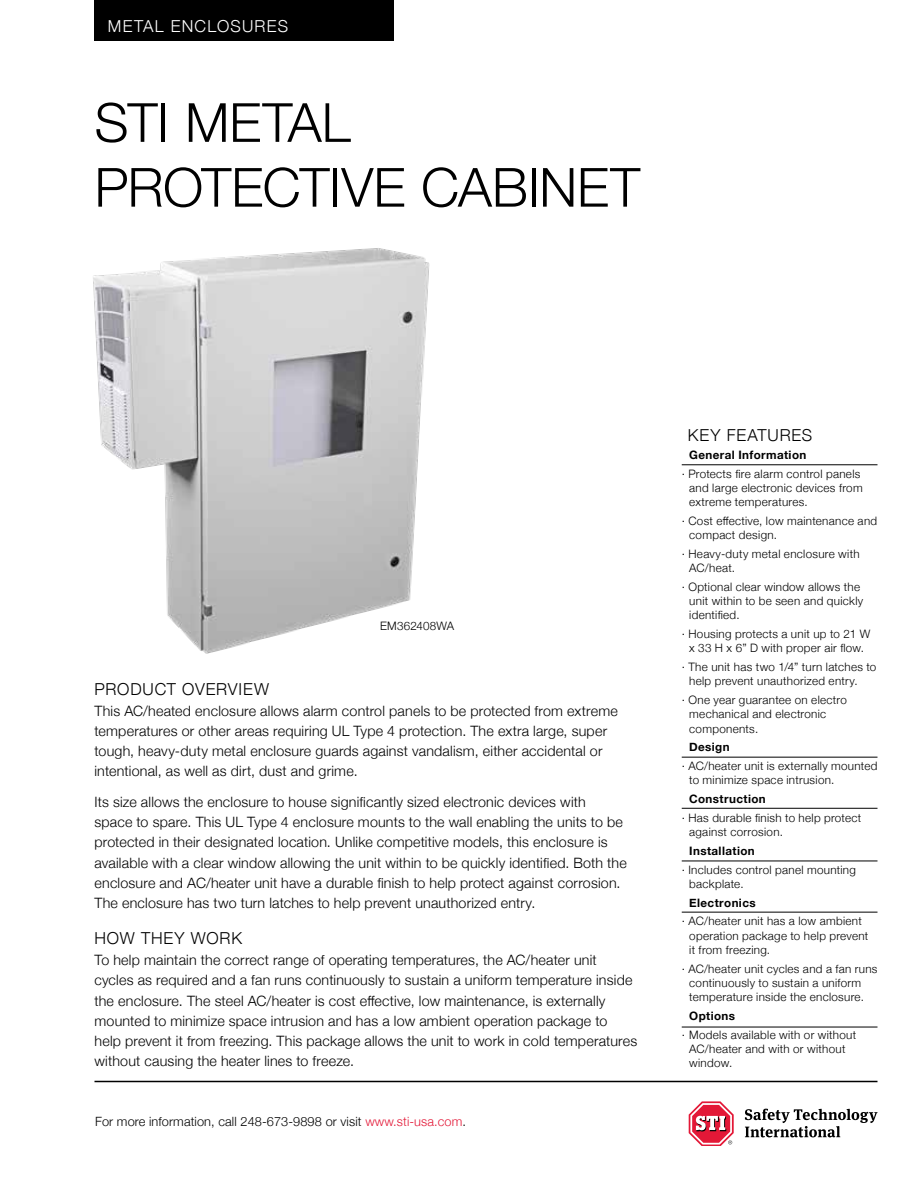
<style>
.page{position:relative;width:918px;height:1188px;background:#fff}
.page>*{position:absolute;margin:0;border:0;box-sizing:border-box;transform-origin:0 0}
.t1{font:300 54px/64.8px "Helvetica Neue";letter-spacing:-.005em;color:#000}
.t2{font:300 16.5px "Helvetica Neue";letter-spacing:.05em;color:#000}
.t3{font:300 16.5px "Helvetica Neue";letter-spacing:.075em;color:#fff}
.t4{font:300 14.25px/20.2px "Helvetica Neue";letter-spacing:.015em;color:#000}
.t5{font:300 12.75px "Helvetica Neue";letter-spacing:.01em;color:#000}
.t6{font:300 11.7px/14.2px "Helvetica Neue";letter-spacing:.025em;color:#000}
.t7{font:700 11.7px "Helvetica Neue";letter-spacing:.035em;color:#000}
.s1{color:#e31837}
</style>
<div class="page">
<div style="left:94px;top:0;width:300px;height:40px;background:#000"></div>
<hr style="left:94px;top:1081px;width:784px;height:1px;background:#000">
<svg style="left:745px;top:1109px;width:133px;height:28px"></svg>
<svg style="left:689px;top:1101px;width:45px;height:45px"></svg>
<hr style="left:682px;top:464px;width:196px;height:1px;background:#000">
<hr style="left:682px;top:757px;width:196px;height:1px;background:#000">
<hr style="left:682px;top:808px;width:196px;height:1px;background:#000">
<hr style="left:682px;top:861px;width:196px;height:1px;background:#000">
<hr style="left:682px;top:1027px;width:196px;height:1px;background:#000">
<hr style="left:682px;top:912px;width:196px;height:1px;background:#000">
<img style="left:93px;top:248px;width:337px;height:406px">
<p class="t3" style="left:108px;top:13px;width:182px">METAL ENCLOSURES</p>
<h1 class="t1" style="left:94px;top:86px;width:547px">STI METAL<br>PROTECTIVE CABINET</h1>
<p class="t6" style="left:380px;top:618px;width:75px">EM362408WA</p>
<p class="t2" style="left:94px;top:675px;width:176px">PRODUCT OVERVIEW</p>
<p class="t4" style="left:94px;top:699px;width:525px">This AC/heated enclosure allows alarm control panels to be protected from extreme temperatures or other areas requiring UL Type 4 protection. The extra large, super tough, heavy-duty metal enclosure guards against vandalism, either accidental or intentional, as well as dirt, dust and grime.</p>
<p class="t4" style="left:94px;top:791px;width:534px">Its size allows the enclosure to house significantly sized electronic devices with space to spare. This UL Type 4 enclosure mounts to the wall enabling the units to be protected in their designated location. Unlike competitive models, this enclosure is available with a clear window allowing the unit within to be quickly identified. Both the enclosure and AC/heater unit have a durable finish to help protect against corrosion.<br>The enclosure has two turn latches to help prevent unauthorized entry.</p>
<p class="t2" style="left:94px;top:925px;width:149px">HOW THEY WORK</p>
<p class="t4" style="left:94px;top:949px;width:544px">To help maintain the correct range of operating temperatures, the AC/heater unit cycles as required and a fan runs continuously to sustain a uniform temperature inside the enclosure. The steel AC/heater is cost effective, low maintenance, is externally mounted to minimize space intrusion and has a low ambient operation package to help prevent it from freezing. This package allows the unit to work in cold temperatures without causing the heater lines to freeze.</p>
<p class="t5" style="left:95px;top:1111px;width:372px">For more information, call 248-673-9898 or visit <span class="s1">www.sti-usa.com</span>.</p>
<p class="t2" style="left:688px;top:422px;width:126px">KEY FEATURES</p>
<p class="t7" style="left:689px;top:445px;width:119px">General Information</p>
<p class="t6" style="left:689px;top:465px;width:175px;text-indent:-7px">· Protects fire alarm control panels and large electronic devices from extreme temperatures.</p>
<p class="t6" style="left:689px;top:513px;width:190px;text-indent:-7px">· Cost effective, low maintenance and compact design.</p>
<p class="t6" style="left:689px;top:546px;width:172px;text-indent:-7px">· Heavy-duty metal enclosure with<br>AC/heat.</p>
<p class="t6" style="left:689px;top:579px;width:176px;text-indent:-7px">· Optional clear window allows the unit within to be seen and quickly identified.</p>
<p class="t6" style="left:682px;top:626px;width:190px;text-align:center">· Housing protects a unit up to 21 W x 33 H x 6” D with proper air flow.</p>
<p class="t6" style="left:689px;top:659px;width:189px;text-indent:-7px">· The unit has two 1/4” turn latches to help prevent unauthorized entry.</p>
<p class="t6" style="left:689px;top:692px;width:159px;text-indent:-7px">· One year guarantee on electro mechanical and electronic components.</p>
<p class="t7" style="left:689px;top:738px;width:42px">Design</p>
<p class="t6" style="left:689px;top:758px;width:190px;text-indent:-7px">· AC/heater unit is externally mounted to minimize space intrusion.</p>
<p class="t7" style="left:689px;top:790px;width:78px">Construction</p>
<p class="t6" style="left:689px;top:810px;width:174px;text-indent:-7px">· Has durable finish to help protect against corrosion.</p>
<p class="t7" style="left:689px;top:842px;width:67px">Installation</p>
<p class="t6" style="left:689px;top:861px;width:168px;text-indent:-7px">· Includes control panel mounting backplate.</p>
<p class="t7" style="left:689px;top:893px;width:68px">Electronics</p>
<p class="t6" style="left:689px;top:913px;width:181px;text-indent:-7px">· AC/heater unit has a low ambient operation package to help prevent it from freezing.</p>
<p class="t6" style="left:689px;top:960px;width:190px;text-indent:-7px">· AC/heater unit cycles and a fan runs continuously to sustain a uniform temperature inside the enclosure.</p>
<p class="t7" style="left:689px;top:1007px;width:47px">Options</p>
<p class="t6" style="left:689px;top:1026px;width:168px;text-indent:-7px">· Models available with or without<br>AC/heater and with or without window.</p>
</div>
